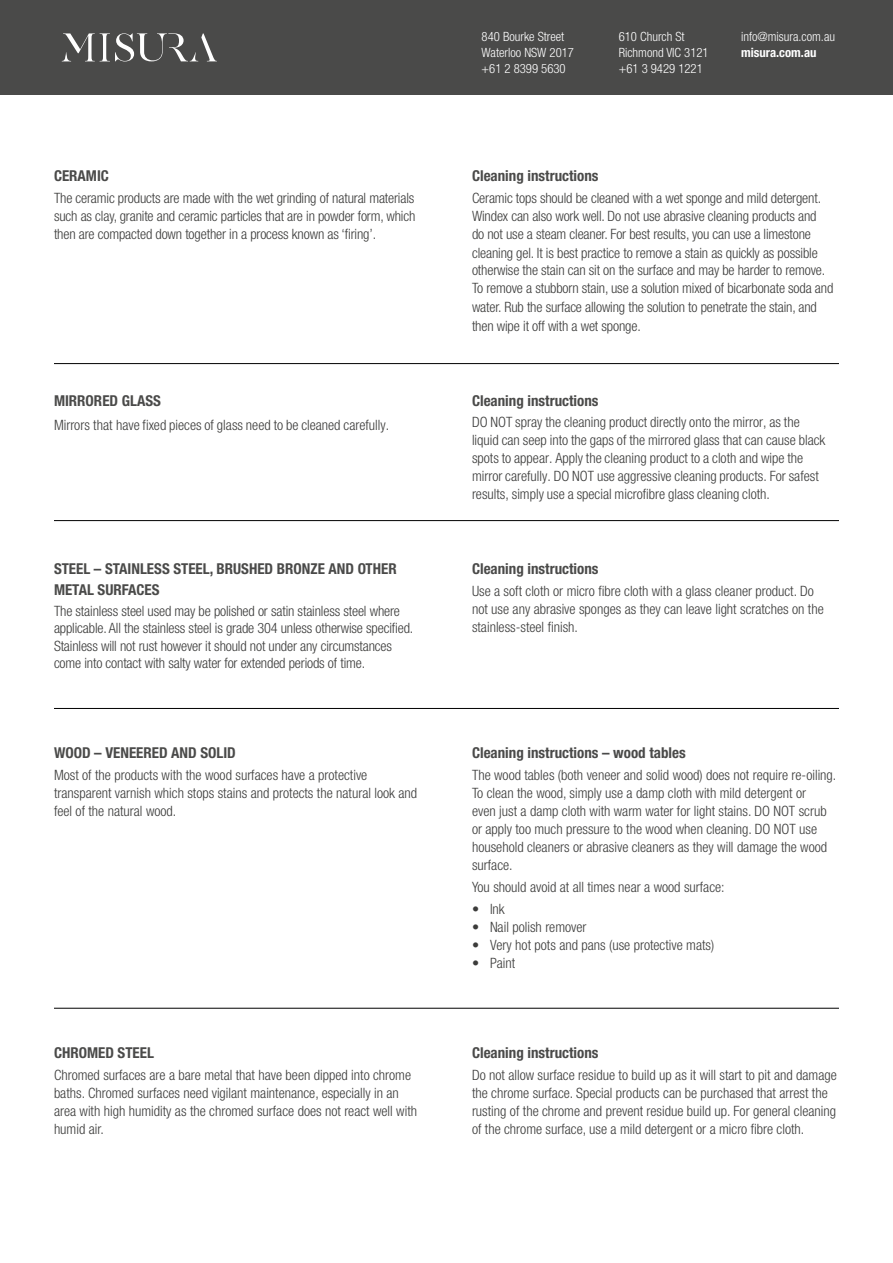
<style>
.page{position:relative;width:893px;height:1263px;background:#fff}
.page>*{position:absolute;margin:0;border:0;box-sizing:border-box;transform-origin:0 0}
.t1{font:700 condensed 15px/21px "Helvetica Neue LT Std";color:#4a4a49}
.t2{font:300 condensed 14.25px/18px "Helvetica Neue LT Std";color:#3c3c3b}
.t3{font:300 condensed 12.75px/15.6px "Helvetica Neue";color:#fff}
.t4{font:700 condensed 12.75px "Helvetica Neue LT Std";color:#fff}
</style>
<div class="page">
<hr style="left:54px;top:363px;width:785px;height:1px;background:#000">
<hr style="left:54px;top:520px;width:785px;height:1px;background:#000">
<hr style="left:54px;top:708px;width:785px;height:1px;background:#000">
<hr style="left:54px;top:1008px;width:785px;height:1px;background:#000">
<div style="left:0;top:0;width:893px;height:95px;background:#4a4a49"></div>
<svg style="left:62px;top:33px;width:155px;height:28px"></svg>
<p class="t1" style="left:54px;top:165px;width:56px">CERAMIC</p>
<p class="t2" style="left:54px;top:189px;width:363px;text-align:justify">The ceramic products are made with the wet grinding of natural materials such as clay, granite and ceramic particles that are in powder form, which then are compacted down together in a process known as ‘firing’.</p>
<p class="t1" style="left:54px;top:390px;width:108px">MIRRORED GLASS</p>
<p class="t2" style="left:54px;top:416px;width:337px">Mirrors that have fixed pieces of glass need to be cleaned carefully.</p>
<p class="t1" style="left:54px;top:558px;width:344px">STEEL – STAINLESS STEEL, BRUSHED BRONZE AND OTHER<br>METAL SURFACES</p>
<p class="t2" style="left:54px;top:602px;width:361px;line-height:17.2px">The stainless steel used may be polished or satin stainless steel where applicable. All the stainless steel is grade 304 unless otherwise specified.<br>Stainless will not rust however it should not under any circumstances come into contact with salty water for extended periods of time.</p>
<p class="t1" style="left:54px;top:741px;width:183px">WOOD – VENEERED AND SOLID</p>
<p class="t2" style="left:54px;top:766px;width:365px">Most of the products with the wood surfaces have a protective transparent varnish which stops stains and protects the natural look and feel of the natural wood.</p>
<p class="t1" style="left:54px;top:1041px;width:101px">CHROMED STEEL</p>
<p class="t2" style="left:54px;top:1066px;width:365px">Chromed surfaces are a bare metal that have been dipped into chrome baths. Chromed surfaces need vigilant maintenance, especially in an area with high humidity as the chromed surface does not react well with humid air.</p>
<p class="t3" style="left:482px;top:29px;width:94px">840 Bourke Street<br>Waterloo NSW 2017 +61 2 8399 5630</p>
<p class="t3" style="left:619px;top:29px;width:92px">610 Church St<br>Richmond VIC 3121 +61 3 9429 1221</p>
<p class="t3" style="left:741px;top:29px;width:96px">info@misura.com.au</p>
<p class="t4" style="left:741px;top:45px;width:77px">misura.com.au</p>
<p class="t1" style="left:472px;top:165px;width:128px">Cleaning instructions</p>
<p class="t2" style="left:472px;top:189px;width:363px">Ceramic tops should be cleaned with a wet sponge and mild detergent.<br>Windex can also work well. Do not use abrasive cleaning products and<br>do not use a steam cleaner. For best results, you can use a limestone cleaning gel. It is best practice to remove a stain as quickly as possible otherwise the stain can sit on the surface and may be harder to remove.<br>To remove a stubborn stain, use a solution mixed of bicarbonate soda and water. Rub the surface allowing the solution to penetrate the stain, and then wipe it off with a wet sponge.</p>
<p class="t1" style="left:472px;top:390px;width:128px">Cleaning instructions</p>
<p class="t2" style="left:472px;top:413px;width:355px">DO NOT spray the cleaning product directly onto the mirror, as the liquid can seep into the gaps of the mirrored glass that can cause black spots to appear. Apply the cleaning product to a cloth and wipe the mirror carefully. DO NOT use aggressive cleaning products. For safest results, simply use a special microfibre glass cleaning cloth.</p>
<p class="t1" style="left:472px;top:558px;width:128px">Cleaning instructions</p>
<p class="t2" style="left:472px;top:582px;width:353px">Use a soft cloth or micro fibre cloth with a glass cleaner product. Do not use any abrasive sponges as they can leave light scratches on the stainless-steel finish.</p>
<p class="t1" style="left:472px;top:741px;width:215px">Cleaning instructions – wood tables</p>
<p class="t2" style="left:472px;top:766px;width:366px">The wood tables (both veneer and solid wood) does not require re-oiling.<br>To clean the wood, simply use a damp cloth with mild detergent or<br>even just a damp cloth with warm water for light stains. DO NOT scrub or apply too much pressure to the wood when cleaning. DO NOT use household cleaners or abrasive cleaners as they will damage the wood surface.</p>
<p class="t2" style="left:472px;top:878px;width:254px">You should avoid at all times near a wood surface:</p>
<p class="t2" style="left:472px;top:900px;width:34px">• Ink</p>
<p class="t2" style="left:472px;top:918px;width:116px">• Nail polish remover</p>
<p class="t2" style="left:472px;top:936px;width:244px">• Very hot pots and pans (use protective mats)</p>
<p class="t2" style="left:472px;top:954px;width:45px">• Paint</p>
<p class="t1" style="left:472px;top:1041px;width:128px">Cleaning instructions</p>
<p class="t2" style="left:472px;top:1066px;width:366px">Do not allow surface residue to build up as it will start to pit and damage the chrome surface. Special products can be purchased that arrest the rusting of the chrome and prevent residue build up. For general cleaning of the chrome surface, use a mild detergent or a micro fibre cloth.</p>
</div>
